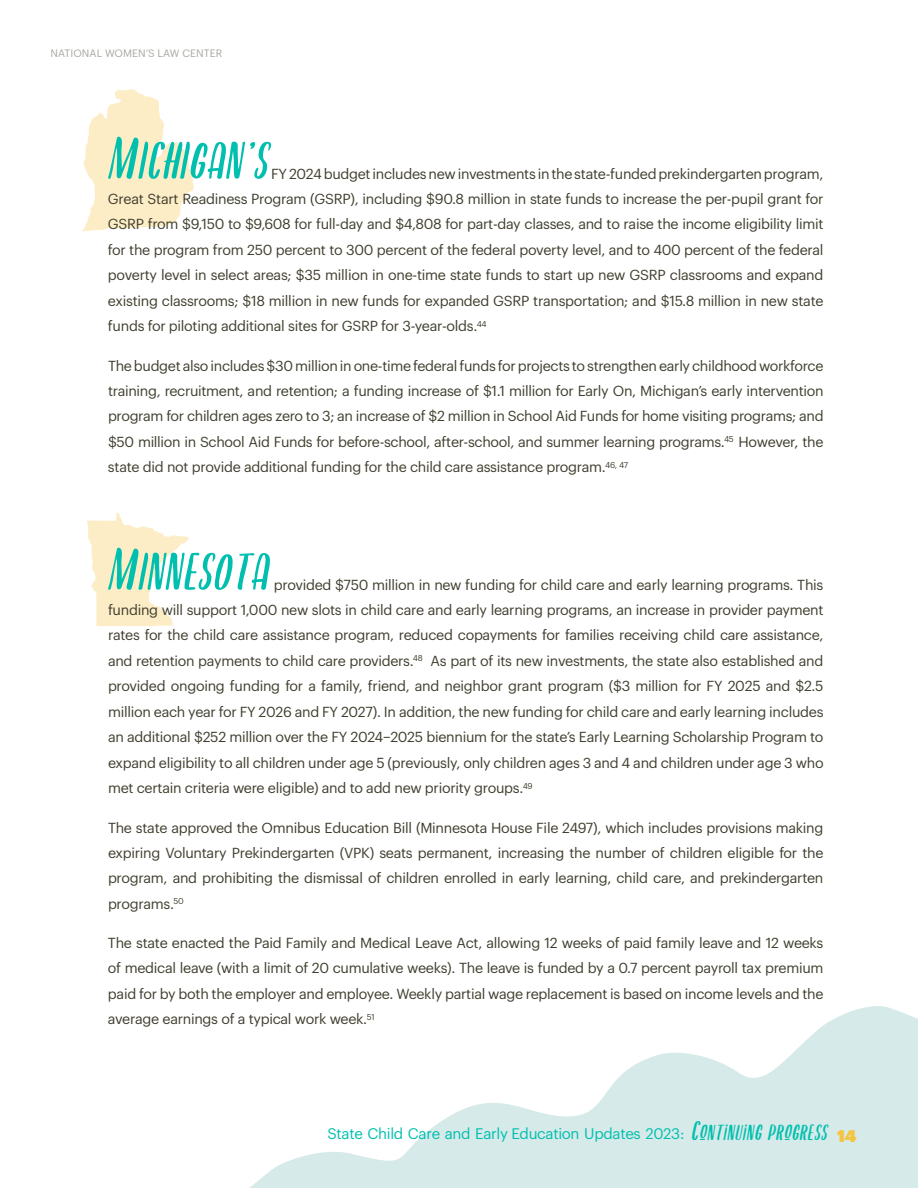
<style>
.page{position:relative;width:918px;height:1188px;background:#fff}
.page>*{position:absolute;margin:0;border:0;box-sizing:border-box;transform-origin:0 0}
.t1{font:italic 52.5px "Bondkler";color:#00bfae}
.t2{font:15px "Graphik";letter-spacing:-.02em;color:#00bfae}
.t3{font:14.25px/25.5px "Graphik";letter-spacing:-.02em;color:#403e2e;text-align:justify}
.t4{font:10.5px "Graphik";letter-spacing:.005em;color:#a8a9a3}
.s1{font-size:60px}
.s2{font-family:"Bondkler";font-style:italic;font-size:27.15px}
.s3{font-family:"Bondkler";font-style:italic;font-size:22.2px}
.s4{font-family:"Graphik Super";font-size:16.5px;color:#f5c442}
</style>
<div class="page">
<svg style="left:249px;top:1006px;width:669px;height:182px"></svg>
<svg style="left:87px;top:513px;width:102px;height:113px"></svg>
<svg style="left:82px;top:89px;width:112px;height:142px"></svg>
<p class="t4" style="left:50px;top:45px;width:173px">NATIONAL WOMEN’S LAW CENTER</p>
<h1 class="t1" style="left:108px;top:132px;width:170px"><span class="s1">M</span>ICHIGAN’S</h1>
<p class="t3" style="left:108px;top:159px;width:717px;text-indent:163px">FY 2024 budget includes new investments in the state-funded prekindergarten program, Great Start Readiness Program (GSRP), including $90.8 million in state funds to increase the per-pupil grant for GSRP from $9,150 to $9,608 for full-day and $4,808 for part-day classes, and to raise the income eligibility limit for the program from 250 percent to 300 percent of the federal poverty level, and to 400 percent of the federal poverty level in select areas; $35 million in one-time state funds to start up new GSRP classrooms and expand existing classrooms; $18 million in new funds for expanded GSRP transportation; and $15.8 million in new state funds for piloting additional sites for GSRP for 3-year-olds.<sup>44</sup></p>
<p class="t3" style="left:108px;top:351px;width:717px">The budget also includes $30 million in one-time federal funds for projects to strengthen early childhood workforce training, recruitment, and retention; a funding increase of $1.1 million for Early On, Michigan’s early intervention program for children ages zero to 3; an increase of $2 million in School Aid Funds for home visiting programs; and $50 million in School Aid Funds for before-school, after-school, and summer learning programs.<sup>45</sup> However, the state did not provide additional funding for the child care assistance program.<sup>46,</sup> <sup>47</sup></p>
<h1 class="t1" style="left:108px;top:543px;width:171px"><span class="s1">M</span>INNESOTA</h1>
<p class="t3" style="left:108px;top:570px;width:717px;text-indent:166px">provided $750 million in new funding for child care and early learning programs. This funding will support 1,000 new slots in child care and early learning programs, an increase in provider payment rates for the child care assistance program, reduced copayments for families receiving child care assistance, and retention payments to child care providers.<sup>48</sup> As part of its new investments, the state also established and provided ongoing funding for a family, friend, and neighbor grant program ($3 million for FY 2025 and $2.5 million each year for FY 2026 and FY 2027). In addition, the new funding for child care and early learning includes an additional $252 million over the FY 2024–2025 biennium for the state’s Early Learning Scholarship Program to expand eligibility to all children under age 5 (previously, only children ages 3 and 4 and children under age 3 who met certain criteria were eligible) and to add new priority groups.<sup>49</sup></p>
<p class="t3" style="left:108px;top:813px;width:717px">The state approved the Omnibus Education Bill (Minnesota House File 2497), which includes provisions making expiring Voluntary Prekindergarten (VPK) seats permanent, increasing the number of children eligible for the program, and prohibiting the dismissal of children enrolled in early learning, child care, and prekindergarten programs.<sup>50</sup></p>
<p class="t3" style="left:108px;top:929px;width:717px">The state enacted the Paid Family and Medical Leave Act, allowing 12 weeks of paid family leave and 12 weeks of medical leave (with a limit of 20 cumulative weeks). The leave is funded by a 0.7 percent payroll tax premium paid for by both the employer and employee. Weekly partial wage replacement is based on income levels and the average earnings of a typical work week.<sup>51</sup></p>
<p class="t2" style="left:327px;top:1122px;width:531px">State Child Care and Early Education Updates 2023: <span class="s2">C</span><span class="s3">ONTINUING PROGRESS</span> <span class="s4">14</span></p>
</div>
